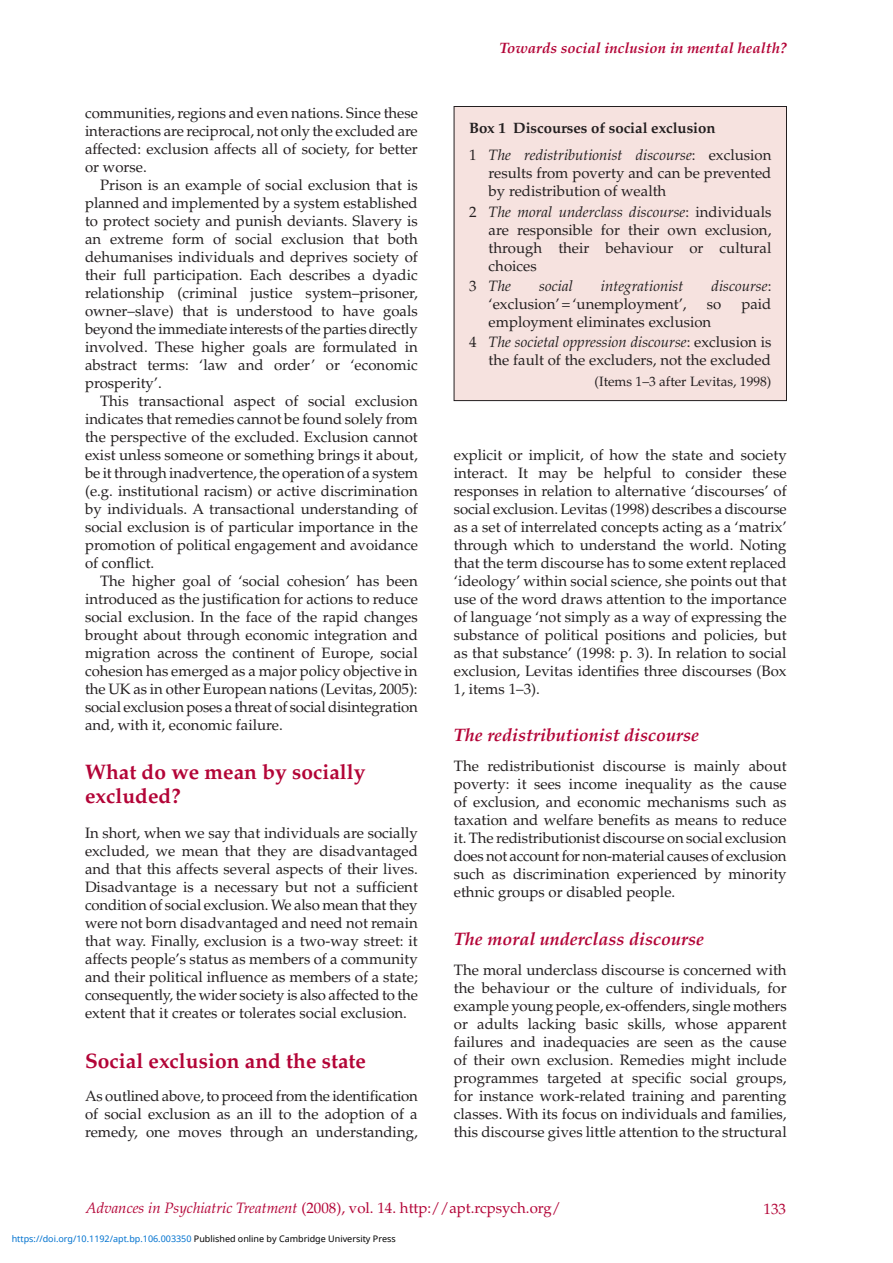
<style>
.page{position:relative;width:893px;height:1263px;background:#fff}
.page>*{position:absolute;margin:0;border:0;box-sizing:border-box;transform-origin:0 0}
.subhead_1{font:700 21px/24px "Palatino";color:#b30437}
.subhead_2{font:italic 700 18px "Palatino";color:#b30437}
._1st_para{font:15px/18px "Palatino";color:#231f20;text-align:justify}
.body_text{font:15px/18px "Palatino";color:#231f20;text-align:justify}
.Box_number_list{font:15px/18px "Palatino";color:#231f20;text-align:justify}
.running_foot{font:15px "Palatino";color:#b30437}
.Catchline{font:italic 700 15px "Palatino";color:#b30437}
.Box_number_list-2{font:italic 15px "Palatino";color:#231f20}
.Box_title{font:700 15px "Palatino";letter-spacing:-.005em;color:#231f20}
.box_footnote{font:13.5px "Palatino";color:#231f20}
.t1{font:9px "Noto Sans";color:#0172cf}
.s1{font-style:italic}
.s2{font-style:normal}
.s3{color:#000}
</style>
<div class="page">
<div style="left:454px;top:106px;width:332px;height:295px;background:#f6e2df"></div>
<div style="left:454px;top:106px;width:333px;height:295px;border:1px solid #231f20"></div>
<p class="_1st_para" style="left:85px;top:104px;width:334px">communities, regions and even nations. Since these interactions are reciprocal, not only the excluded are affected: exclusion affects all of society, for better or worse.</p>
<p class="body_text" style="left:85px;top:176px;width:334px;text-indent:15px">Prison is an example of social exclusion that is planned and implemented by a system established to protect society and punish deviants. Slavery is an extreme form of social exclusion that both dehumanises individuals and deprives society of their full participation. Each describes a dyadic relationship (criminal justice system–prisoner, owner–slave) that is understood to have goals beyond the immediate interests of the parties directly involved. These higher goals are formulated in abstract terms: ‘law and order’ or ‘economic prosperity’.</p>
<p class="body_text" style="left:85px;top:392px;width:335px;text-indent:15px">This transactional aspect of social exclusion indicates that remedies cannot be found solely from the perspective of the excluded. Exclusion cannot exist unless someone or something brings it about, be it through inadvertence, the operation of a system (e.g. institutional racism) or active discrimination by individuals. A transactional understanding of social exclusion is of particular importance in the promotion of political engagement and avoidance of conflict.</p>
<p class="body_text" style="left:85px;top:572px;width:334px;text-indent:15px">The higher goal of ‘social cohesion’ has been introduced as the justification for actions to reduce social exclusion. In the face of the rapid changes brought about through economic integration and migration across the continent of Europe, social cohesion has emerged as a major policy objective in the UK as in other European nations (Levitas, 2005): social exclusion poses a threat of social disintegration and, with it, economic failure.</p>
<p class="subhead_1" style="left:85px;top:760px;width:282px">What do we mean by socially excluded?</p>
<p class="_1st_para" style="left:85px;top:824px;width:334px">In short, when we say that individuals are socially excluded, we mean that they are disadvantaged and that this affects several aspects of their lives.<br>Disadvantage is a necessary but not a sufficient condition of social exclusion. We also mean that they were not born disadvantaged and need not remain that way. Finally, exclusion is a two-way street: it affects people’s status as members of a community and their political influence as members of a state; consequently, the wider society is also affected to the extent that it creates or tolerates social exclusion.</p>
<p class="subhead_1" style="left:85px;top:1049px;width:283px">Social exclusion and the state</p>
<p class="_1st_para" style="left:85px;top:1087px;width:334px">As outlined above, to proceed from the identification of social exclusion as an ill to the adoption of a remedy, one moves through an understanding,</p>
<p class="Catchline" style="left:500px;top:40px;width:289px">Towards social inclusion in mental health?</p>
<p class="Box_title" style="left:469px;top:119px;width:248px">Box 1 Discourses of social exclusion</p>
<p class="Box_number_list" style="left:489px;top:147px;width:284px;text-indent:-20px">1 <span class="s1">The redistributionist discourse</span>: exclusion results from poverty and can be prevented by redistribution of wealth</p>
<p class="Box_number_list" style="left:489px;top:203px;width:284px;text-indent:-20px">2 <span class="s1">The moral underclass discourse</span>: individuals are responsible for their own exclusion, through their behaviour or cultural choices</p>
<p class="Box_number_list-2" style="left:469px;top:277px;width:43px"><span class="s2">3</span> The</p>
<p class="Box_number_list-2" style="left:539px;top:277px;width:35px">social</p>
<p class="Box_number_list-2" style="left:601px;top:277px;width:84px">integrationist</p>
<p class="Box_number_list-2" style="left:711px;top:277px;width:61px">discourse<span class="s2">:</span></p>
<p class="Box_number_list" style="left:489px;top:295px;width:200px">‘exclusion’=‘unemployment’,</p>
<p class="Box_number_list" style="left:707px;top:295px;width:16px">so</p>
<p class="Box_number_list" style="left:741px;top:295px;width:32px">paid</p>
<p class="Box_number_list" style="left:489px;top:313px;width:224px">employment eliminates exclusion</p>
<p class="Box_number_list" style="left:469px;top:333px;width:304px;text-align:right">4 <span class="s1">The societal oppression discourse</span>: exclusion is the fault of the excluders, not the excluded</p>
<p class="box_footnote" style="left:595px;top:373px;width:178px">(Items 1–3 after Levitas, 1998)</p>
<p class="_1st_para" style="left:454px;top:446px;width:334px">explicit or implicit, of how the state and society interact. It may be helpful to consider these responses in relation to alternative ‘discourses’ of social exclusion. Levitas (1998) describes a discourse as a set of interrelated concepts acting as a ‘matrix’ through which to understand the world. Noting that the term discourse has to some extent replaced ‘ideology’ within social science, she points out that use of the word draws attention to the importance of language ‘not simply as a way of expressing the substance of political positions and policies, but as that substance’ (1998: p. 3). In relation to social exclusion, Levitas identifies three discourses (Box 1, items 1–3).</p>
<p class="subhead_2" style="left:454px;top:725px;width:247px">The redistributionist discourse</p>
<p class="_1st_para" style="left:454px;top:757px;width:334px">The redistributionist discourse is mainly about poverty: it sees income inequality as the cause of exclusion, and economic mechanisms such as taxation and welfare benefits as means to reduce it. The redistributionist discourse on social exclusion does not account for non-material causes of exclusion such as discrimination experienced by minority ethnic groups or disabled people.</p>
<p class="subhead_2" style="left:454px;top:928px;width:252px">The moral underclass discourse</p>
<p class="_1st_para" style="left:454px;top:961px;width:334px">The moral underclass discourse is concerned with the behaviour or the culture of individuals, for example young people, ex-offenders, single mothers or adults lacking basic skills, whose apparent failures and inadequacies are seen as the cause of their own exclusion. Remedies might include programmes targeted at specific social groups, for instance work-related training and parenting classes. With its focus on individuals and families, this discourse gives little attention to the structural</p>
<p class="running_foot" style="left:86px;top:1199px;width:477px"><span class="s1">Advances in Psychiatric Treatment</span> (2008), vol. 14. http://apt.rcpsych.org/</p>
<p class="running_foot" style="left:764px;top:1200px;width:24px">133</p>
<p class="t1" style="left:12px;top:1232px;width:386px">https://doi.org/10.1192/apt.bp.106.003350 <span class="s3">Published online by Cambridge University Press</span></p>
</div>
